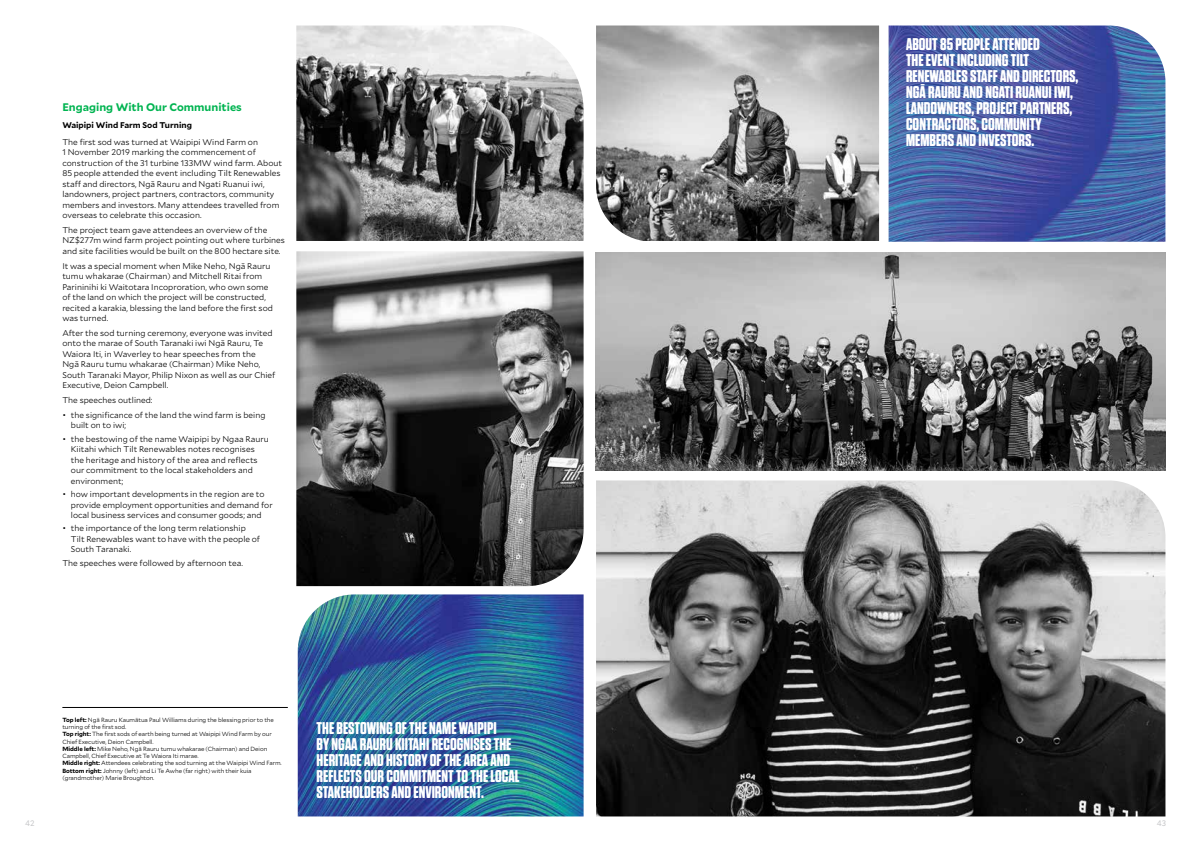
<style>
.page{position:relative;width:1191px;height:842px;background:#fff}
.page>*{position:absolute;margin:0;border:0;box-sizing:border-box;transform-origin:0 0}
.t1{font:700 17px/16px "Tungsten Rounded";color:#fff}
.t2{font:700 11px "Mallory";color:#00b451}
.t3{font:300 8.3px/10.5px "Mallory";color:#000}
.t4{font:700 8.3px "Mallory";color:#000}
.t5{font:8px "Mallory";color:#c7c8ca}
.t6{font:300 6px/7.2px "Mallory";letter-spacing:-.01em;color:#000}
.s1{font-weight:700}
</style>
<div class="page">
<img style="left:296px;top:251px;width:287px;height:335px">
<img style="left:296px;top:26px;width:287px;height:215px">
<img style="left:298px;top:594px;width:285px;height:222px">
<hr style="left:62px;top:707px;width:226px;height:1px;background:#000">
<img style="left:888px;top:26px;width:277px;height:216px">
<img style="left:596px;top:26px;width:283px;height:215px">
<img style="left:595px;top:252px;width:570px;height:218px">
<img style="left:596px;top:480px;width:569px;height:336px">
<h2 class="t2" style="left:62px;top:99px;width:181px">Engaging With Our Communities</h2>
<p class="t4" style="left:62px;top:119px;width:131px">Waipipi Wind Farm Sod Turning</p>
<p class="t3" style="left:62px;top:136px;width:221px">The first sod was turned at Waipipi Wind Farm on<br>1 November 2019 marking the commencement of construction of the 31 turbine 133MW wind farm. About 85 people attended the event including Tilt Renewables staff and directors, Ngā Rauru and Ngati Ruanui iwi, landowners, project partners, contractors, community members and investors. Many attendees travelled from overseas to celebrate this occasion.</p>
<p class="t3" style="left:62px;top:224px;width:224px">The project team gave attendees an overview of the<br>NZ$277m wind farm project pointing out where turbines and site facilities would be built on the 800 hectare site.</p>
<p class="t3" style="left:62px;top:260px;width:212px">It was a special moment when Mike Neho, Ngā Rauru tumu whakarae (Chairman) and Mitchell Ritai from Parininihi ki Waitotara Incoproration, who own some of the land on which the project will be constructed, recited a karakia, blessing the land before the first sod was turned.</p>
<p class="t3" style="left:62px;top:327px;width:215px">After the sod turning ceremony, everyone was invited onto the marae of South Taranaki iwi Ngā Rauru, Te Waiora Iti, in Waverley to hear speeches from the<br>Ngā Rauru tumu whakarae (Chairman) Mike Neho, South Taranaki Mayor, Philip Nixon as well as our Chief Executive, Deion Campbell.</p>
<p class="t3" style="left:62px;top:394px;width:92px">The speeches outlined:</p>
<p class="t3" style="left:71px;top:409px;width:196px;text-indent:-8px">• the significance of the land the wind farm is being built on to iwi;</p>
<p class="t3" style="left:71px;top:433px;width:199px;text-indent:-9px">• the bestowing of the name Waipipi by Ngaa Rauru Kiitahi which Tilt Renewables notes recognises the heritage and history of the area and reflects our commitment to the local stakeholders and environment;</p>
<p class="t3" style="left:71px;top:488px;width:203px;text-indent:-9px">• how important developments in the region are to provide employment opportunities and demand for local business services and consumer goods; and</p>
<p class="t3" style="left:71px;top:523px;width:191px;text-indent:-9px">• the importance of the long term relationship<br>Tilt Renewables want to have with the people of<br>South Taranaki.</p>
<p class="t3" style="left:62px;top:557px;width:182px">The speeches were followed by afternoon tea.</p>
<p class="t5" style="left:25px;top:817px;width:11px">42</p>
<p class="t6" style="left:62px;top:716px;width:221px"><span class="s1">Top left:</span> Ngā Rauru Kaumātua Paul Williams during the blessing prior to the turning of the first sod.<br><span class="s1">Top right:</span> The first sods of earth being turned at Waipipi Wind Farm by our Chief Executive, Deion Campbell.<br><span class="s1">Middle left:</span> Mike Neho, Ngā Rauru tumu whakarae (Chairman) and Deion Campbell, Chief Executive at Te Waiora Iti marae.<br><span class="s1">Middle right:</span> Attendees celebrating the sod turning at the Waipipi Wind Farm.<br><span class="s1">Bottom right:</span> Johnny (left) and Li Te Awhe (far right) with their kuia (grandmother) Marie Broughton.</p>
<h1 class="t1" style="left:317px;top:720px;width:204px">THE BESTOWING OF THE NAME WAIPIPI<br>BY NGAA RAURU KIITAHI RECOGNISES THE HERITAGE AND HISTORY OF THE AREA AND REFLECTS OUR COMMITMENT TO THE LOCAL STAKEHOLDERS AND ENVIRONMENT.</h1>
<h1 class="t1" style="left:906px;top:37px;width:174px">ABOUT 85 PEOPLE ATTENDED<br>THE EVENT INCLUDING TILT<br>RENEWABLES STAFF AND DIRECTORS,<br>NGĀ RAURU AND NGATI RUANUI IWI,<br>LANDOWNERS, PROJECT PARTNERS,<br>CONTRACTORS, COMMUNITY<br>MEMBERS AND INVESTORS.</h1>
<p class="t5" style="left:1156px;top:817px;width:11px">43</p>
</div>
